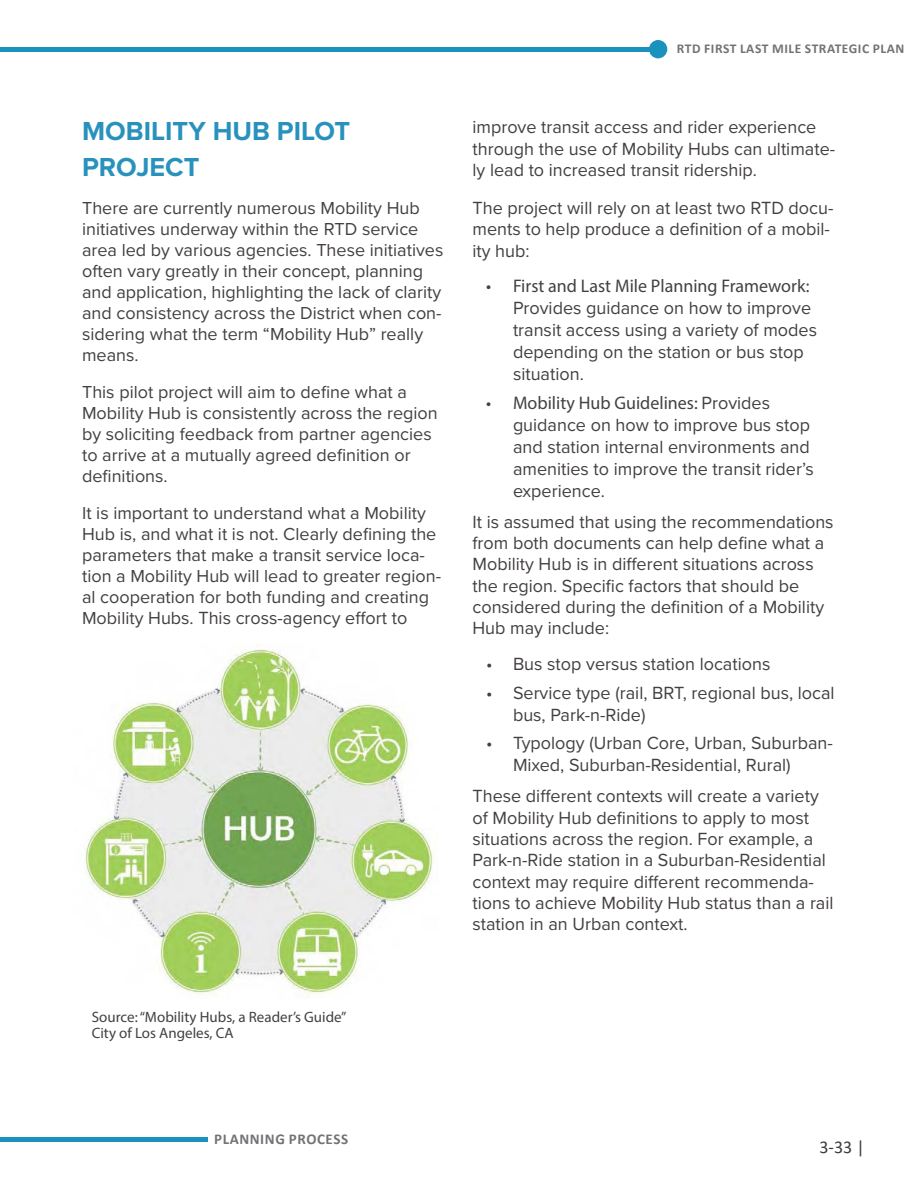
<style>
.page{position:relative;width:918px;height:1188px;background:#fff}
.page>*{position:absolute;margin:0;border:0;box-sizing:border-box;transform-origin:0 0}
.t1{font:700 27px/36px "Proxima Nova";color:#2892bd}
.t2{font:18.3px/21.3px "Proxima Nova";color:#444042}
.t3{font:18.3px "Myriad Pro";color:#444042}
.t4{font:18px/21px "Proxima Nova";color:#444042}
.t5{font:18px "Calibri";color:#3e3e3f}
.t6{font:15px/16.5px "Myriad Pro";color:#444042}
.t7{font:700 15px "Calibri";letter-spacing:.04em;color:#727376}
.t8{font:700 13.5px "Calibri";letter-spacing:.04em;color:#727376}
.s1{font-size:18px}
.s2{font-family:"Proxima Nova"}
</style>
<div class="page">
<hr style="left:0;top:47px;width:658px;height:4px;background:#1992bd">
<div style="left:649px;top:40px;width:18px;height:18px;background:#1992bd;border-radius:50%"></div>
<div style="left:0;top:1137px;width:208px;height:5px;background:#1992bd"></div>
<img style="left:84px;top:643px;width:352px;height:352px">
<h1 class="t1" style="left:82px;top:113px;width:270px">MOBILITY HUB PILOT<br>PROJECT</h1>
<p class="t4" style="left:82px;top:196px;width:363px">There are currently numerous Mobility Hub initiatives underway within the RTD service area led by various agencies. These initiatives often vary greatly in their concept, planning and application, highlighting the lack of clarity and consistency across the District when con&shy;sidering what the term “Mobility Hub” really means.</p>
<p class="t4" style="left:82px;top:381px;width:357px">This pilot project will aim to defne what a Mobility Hub is consistently across the region by soliciting feedback from partner agencies to arrive at a mutually agreed defnition or defnitions.</p>
<p class="t4" style="left:82px;top:502px;width:361px">It is important to understand what a Mobility Hub is, and what it is not. Clearly defning the parameters that make a transit service loca&shy;tion a Mobility Hub will lead to greater region&shy;al cooperation for both funding and creating</p>
<p class="t2" style="left:82px;top:607px;width:327px"><span class="s1">Mobility</span> Hubs. This cross-agency efort to</p>
<p class="t8" style="left:677px;top:39px;width:229px">RTD FIRST LAST MILE STRATEGIC PLAN</p>
<p class="t2" style="left:472px;top:116px;width:364px">improve transit access and rider experience through the use of Mobility Hubs can ultimate&shy;ly lead to increased transit ridership.</p>
<p class="t2" style="left:472px;top:196px;width:363px">The project will rely on at least two RTD docu&shy;ments to help produce a defnition of a mobil&shy;ity hub:</p>
<p class="t3" style="left:486px;top:275px;width:325px">• First and Last Mile Planning Framework:</p>
<p class="t2" style="left:513px;top:296px;width:306px;line-height:21.9px">Provides guidance on how to improve transit access using a variety of modes depending on the station or bus stop situation.</p>
<p class="t3" style="left:486px;top:391px;width:286px">• Mobility Hub Guidelines: <span class="s2">Provides</span></p>
<p class="t2" style="left:513px;top:413px;width:302px;line-height:21.9px">guidance on how to improve bus stop and station internal environments and amenities to improve the transit rider’s experience.</p>
<p class="t2" style="left:472px;top:510px;width:363px">It is assumed that using the recommendations from both documents can help defne what a Mobility Hub is in diferent situations across the region. Specifc factors that should be considered during the defnition of a Mobility Hub may include:</p>
<p class="t2" style="left:486px;top:652px;width:286px">• Bus stop versus station locations</p>
<p class="t2" style="left:513px;top:681px;width:323px;line-height:21.9px;text-indent:-27px">• Service type (rail, BRT, regional bus, local bus, Park-n-Ride)</p>
<p class="t2" style="left:513px;top:732px;width:321px;line-height:21.9px;text-indent:-27px">• Typology (Urban Core, Urban, Suburban-<br>Mixed, Suburban-Residential, Rural)</p>
<p class="t2" style="left:472px;top:785px;width:363px">These diferent contexts will create a variety of Mobility Hub defnitions to apply to most situations across the region. For example, a Park-n-Ride station in a Suburban-Residential context may require diferent recommenda&shy;tions to achieve Mobility Hub status than a rail station in an Urban context.</p>
<p class="t6" style="left:92px;top:1008px;width:256px">Source: “Mobility Hubs, a Reader’s Guide”<br>City of Los Angeles, CA</p>
<p class="t7" style="left:214px;top:1128px;width:135px">PLANNING PROCESS</p>
<p class="t5" style="left:819px;top:1134px;width:47px">3-33 |</p>
</div>
